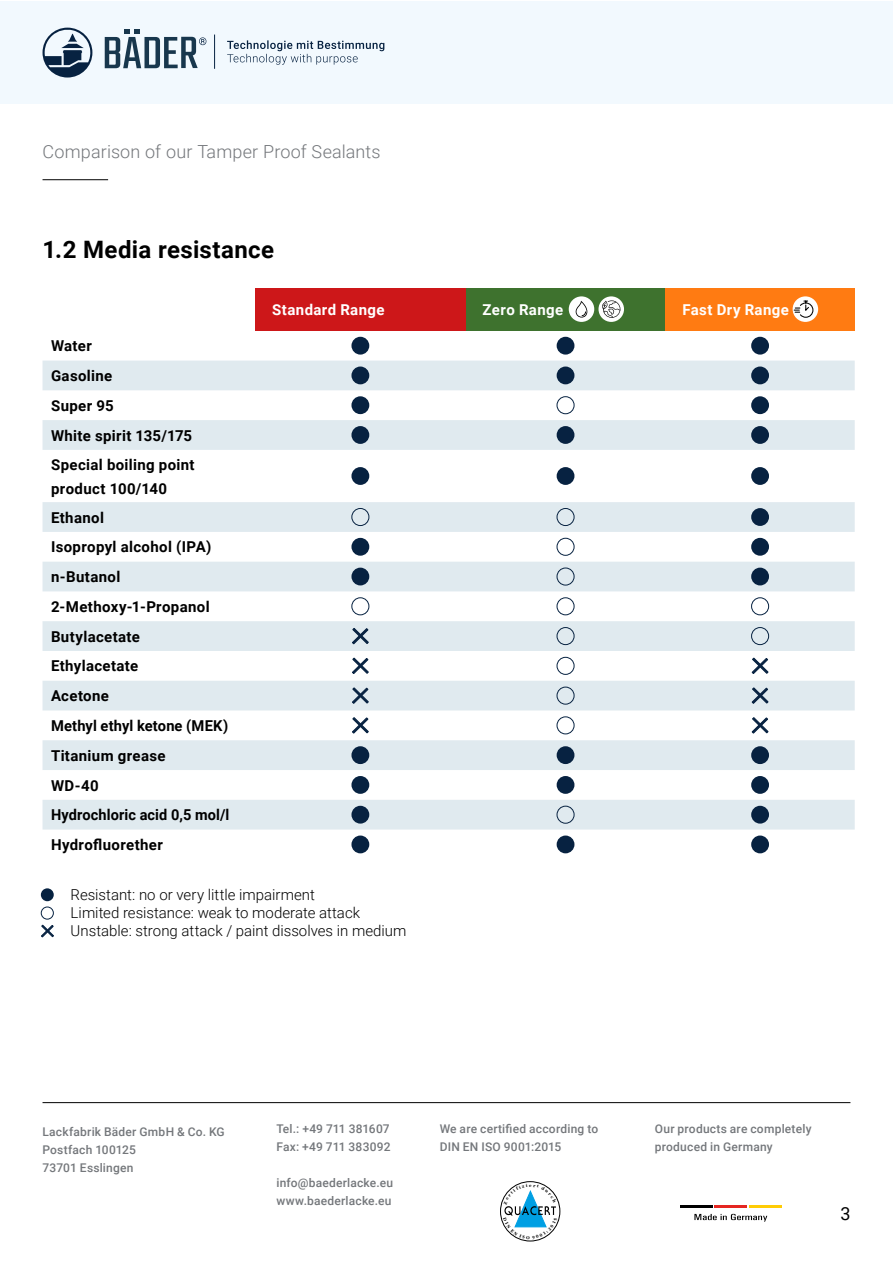
<style>
.page{position:relative;width:893px;height:1263px;background:#fff}
.page>*{position:absolute;margin:0;border:0;box-sizing:border-box;transform-origin:0 0}
.t1{font:700 24px "Roboto";letter-spacing:.015em;color:#000}
.t2{font:300 18px "Roboto";letter-spacing:.005em;color:#74777b}
.t3{font:18px "Roboto";color:#000}
.t4{font:700 15px/29.7px "Roboto";letter-spacing:.025em;color:#000}
.t5{font:300 15px/18px "Roboto";color:#000}
.t6{font:700 15px "Roboto";letter-spacing:.025em;color:#fff}
.t7{font:500 12px/18px "Roboto";letter-spacing:.02em;color:#74777b}
</style>
<div class="page">
<svg style="left:694px;top:1214px;width:73px;height:8px"></svg>
<hr style="left:680px;top:1205px;width:32px;height:3px;background:#000">
<hr style="left:715px;top:1205px;width:32px;height:3px;background:#e52621">
<hr style="left:749px;top:1205px;width:33px;height:3px;background:#ffcc05">
<div style="left:500px;top:1181px;width:60px;height:60px;border:1px solid #000;border-radius:50%"></div>
<hr style="left:43px;top:1102px;width:807px;height:1px;background:#000">
<div style="left:0;top:1px;width:893px;height:103px;background:#f2f9fe"></div>
<svg style="left:227px;top:40px;width:157px;height:25px"></svg>
<svg style="left:105px;top:30px;width:101px;height:38px"></svg>
<svg style="left:43px;top:28px;width:49px;height:50px"></svg>
<hr style="left:214px;top:35px;width:1px;height:34px;background:#072241">
<div style="left:41px;top:888px;width:13px;height:13px;background:#072241;border-radius:50%"></div>
<div style="left:41px;top:907px;width:13px;height:12px;border:1px solid #072241;border-radius:50%"></div>
<svg style="left:41px;top:924px;width:13px;height:14px"></svg>
<div style="left:255px;top:288px;width:211px;height:43px;background:#cd1719"></div>
<div style="left:466px;top:288px;width:199px;height:43px;background:#3e722e"></div>
<div style="left:665px;top:288px;width:190px;height:43px;background:#ff7b12"></div>
<svg style="left:43px;top:361px;width:812px;height:468px;fill:#e4ecf1"></svg>
<div style="left:351px;top:337px;width:18px;height:18px;background:#072241;border-radius:50%"></div>
<div style="left:557px;top:337px;width:17px;height:18px;background:#072241;border-radius:50%"></div>
<div style="left:751px;top:337px;width:18px;height:18px;background:#072241;border-radius:50%"></div>
<div style="left:351px;top:366px;width:18px;height:18px;background:#072241;border-radius:50%"></div>
<div style="left:557px;top:366px;width:17px;height:18px;background:#072241;border-radius:50%"></div>
<div style="left:751px;top:366px;width:18px;height:18px;background:#072241;border-radius:50%"></div>
<div style="left:351px;top:396px;width:18px;height:18px;background:#072241;border-radius:50%"></div>
<div style="left:557px;top:396px;width:17px;height:18px;border:1px solid #072241;border-radius:50%"></div>
<div style="left:751px;top:396px;width:18px;height:18px;background:#072241;border-radius:50%"></div>
<div style="left:351px;top:426px;width:18px;height:18px;background:#072241;border-radius:50%"></div>
<div style="left:557px;top:426px;width:17px;height:18px;background:#072241;border-radius:50%"></div>
<div style="left:751px;top:426px;width:18px;height:18px;background:#072241;border-radius:50%"></div>
<div style="left:351px;top:467px;width:18px;height:18px;background:#072241;border-radius:50%"></div>
<div style="left:557px;top:467px;width:17px;height:18px;background:#072241;border-radius:50%"></div>
<div style="left:751px;top:467px;width:18px;height:18px;background:#072241;border-radius:50%"></div>
<div style="left:351px;top:508px;width:18px;height:18px;border:1px solid #072241;border-radius:50%"></div>
<div style="left:557px;top:508px;width:17px;height:18px;border:1px solid #072241;border-radius:50%"></div>
<div style="left:751px;top:508px;width:18px;height:18px;background:#072241;border-radius:50%"></div>
<div style="left:351px;top:538px;width:18px;height:18px;background:#072241;border-radius:50%"></div>
<div style="left:557px;top:538px;width:17px;height:18px;border:1px solid #072241;border-radius:50%"></div>
<div style="left:751px;top:538px;width:18px;height:18px;background:#072241;border-radius:50%"></div>
<div style="left:351px;top:568px;width:18px;height:17px;background:#072241;border-radius:50%"></div>
<div style="left:557px;top:568px;width:17px;height:17px;border:1px solid #072241;border-radius:50%"></div>
<div style="left:751px;top:568px;width:18px;height:17px;background:#072241;border-radius:50%"></div>
<div style="left:351px;top:597px;width:18px;height:18px;border:1px solid #072241;border-radius:50%"></div>
<div style="left:557px;top:597px;width:17px;height:18px;border:1px solid #072241;border-radius:50%"></div>
<div style="left:751px;top:597px;width:18px;height:18px;border:1px solid #072241;border-radius:50%"></div>
<svg style="left:351px;top:627px;width:18px;height:18px"></svg>
<div style="left:557px;top:627px;width:17px;height:18px;border:1px solid #072241;border-radius:50%"></div>
<div style="left:751px;top:627px;width:18px;height:18px;border:1px solid #072241;border-radius:50%"></div>
<svg style="left:351px;top:657px;width:18px;height:18px"></svg>
<div style="left:557px;top:657px;width:17px;height:18px;border:1px solid #072241;border-radius:50%"></div>
<svg style="left:751px;top:657px;width:18px;height:18px"></svg>
<svg style="left:351px;top:687px;width:18px;height:17px"></svg>
<div style="left:557px;top:687px;width:17px;height:17px;border:1px solid #072241;border-radius:50%"></div>
<svg style="left:751px;top:687px;width:18px;height:17px"></svg>
<svg style="left:351px;top:716px;width:18px;height:18px"></svg>
<div style="left:557px;top:716px;width:17px;height:18px;border:1px solid #072241;border-radius:50%"></div>
<svg style="left:751px;top:716px;width:18px;height:18px"></svg>
<div style="left:351px;top:746px;width:18px;height:18px;background:#072241;border-radius:50%"></div>
<div style="left:557px;top:746px;width:17px;height:18px;background:#072241;border-radius:50%"></div>
<div style="left:751px;top:746px;width:18px;height:18px;background:#072241;border-radius:50%"></div>
<div style="left:351px;top:776px;width:18px;height:18px;background:#072241;border-radius:50%"></div>
<div style="left:557px;top:776px;width:17px;height:18px;background:#072241;border-radius:50%"></div>
<div style="left:751px;top:776px;width:18px;height:18px;background:#072241;border-radius:50%"></div>
<div style="left:351px;top:806px;width:18px;height:18px;background:#072241;border-radius:50%"></div>
<div style="left:557px;top:806px;width:17px;height:18px;border:1px solid #072241;border-radius:50%"></div>
<div style="left:751px;top:806px;width:18px;height:18px;background:#072241;border-radius:50%"></div>
<div style="left:351px;top:835px;width:18px;height:18px;background:#072241;border-radius:50%"></div>
<div style="left:557px;top:835px;width:17px;height:18px;background:#072241;border-radius:50%"></div>
<div style="left:751px;top:835px;width:18px;height:18px;background:#072241;border-radius:50%"></div>
<hr style="left:43px;top:179px;width:65px;height:1px;background:#000">
<div style="left:569px;top:296px;width:25px;height:26px;background:#fff;border-radius:50%"></div>
<svg style="left:576px;top:301px;width:11px;height:17px"></svg>
<div style="left:793px;top:296px;width:25px;height:26px;background:#fff;border-radius:50%"></div>
<svg style="left:793px;top:300px;width:21px;height:18px"></svg>
<svg style="left:598px;top:296px;width:26px;height:26px"></svg>
<svg style="left:602px;top:300px;width:18px;height:18px"></svg>
<svg style="left:503px;top:1183px;width:54px;height:56px"></svg>
<p class="t2" style="left:43px;top:139px;width:339px">Comparison of our Tamper Proof Sealants</p>
<h1 class="t1" style="left:43px;top:233px;width:233px">1.2 Media resistance</h1>
<p class="t4" style="left:51px;top:331px;width:145px">Water<br>Gasoline<br>Super 95<br>White spirit 135/175<br>Special boiling point</p>
<p class="t4" style="left:51px;top:473px;width:180px">product 100/140<br>Ethanol<br>Isopropyl alcohol (IPA) n‑Butanol<br>2‑Methoxy-1-Propanol<br>Butylacetate<br>Ethylacetate<br>Acetone<br>Methyl ethyl ketone (MEK)<br>Titanium grease<br>WD-40<br>Hydrochloric acid 0,5 mol/l<br>Hydrofluorether</p>
<p class="t6" style="left:272px;top:299px;width:114px">Standard Range</p>
<p class="t6" style="left:483px;top:299px;width:82px">Zero Range</p>
<p class="t6" style="left:682px;top:299px;width:108px">Fast Dry Range</p>
<p class="t5" style="left:71px;top:885px;width:337px">Resistant: no or very little impairment<br>Limited resistance: weak to moderate attack<br>Unstable: strong attack / paint dissolves in medium</p>
<p class="t7" style="left:43px;top:1122px;width:184px">Lackfabrik Bäder GmbH &amp; Co. KG<br>Postfach 100125<br>73701 Esslingen</p>
<p class="t7" style="left:440px;top:1119px;width:160px">We are certified according to<br>DIN EN ISO 9001:2015</p>
<p class="t7" style="left:655px;top:1119px;width:158px">Our products are completely produced in Germany</p>
<p class="t7" style="left:276px;top:1119px;width:116px">Tel.: +49 711 381607<br>Fax: +49 711 383092</p>
<p class="t7" style="left:276px;top:1173px;width:118px">info@baederlacke.eu www.baederlacke.eu</p>
<p class="t3" style="left:840px;top:1201px;width:12px">3</p>
</div>
